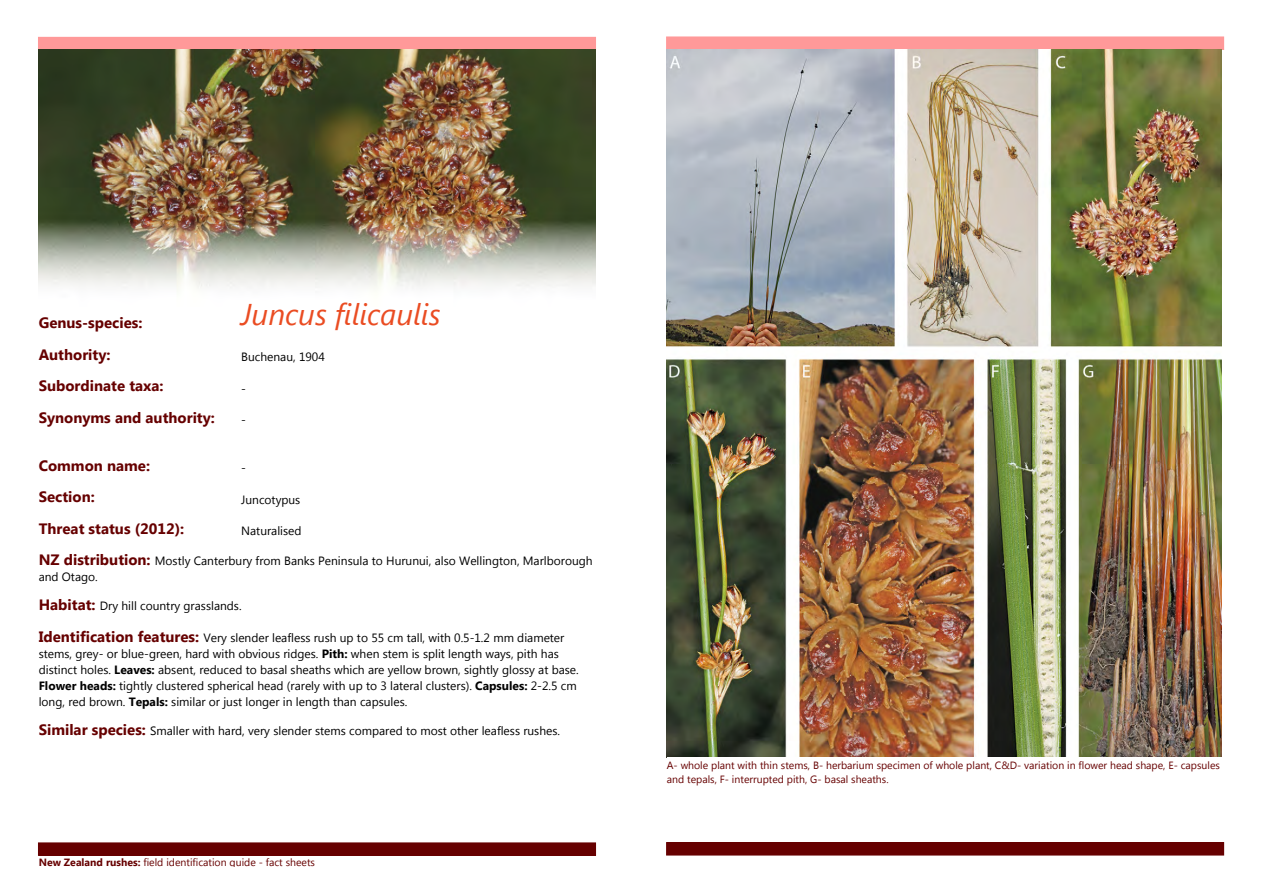
<style>
.page{position:relative;width:1263px;height:893px;background:#fff}
.page>*{position:absolute;margin:0;border:0;box-sizing:border-box;transform-origin:0 0}
.t1{font:italic 30px "Segoe UI";color:#ea4c22}
.t2{font:700 15px/31.5px "Segoe UI";color:#600}
.t3{font:12px/15.9px "Segoe UI";color:#000}
.t4{font:10.5px/14px "Segoe UI";color:#600}
.s1{font-weight:700;font-size:15px;color:#600}
.s2{font-weight:700}
</style>
<div class="page">
<div style="left:667px;top:37px;width:556px;height:12px;background:#f99"></div>
<div style="left:666px;top:36px;width:558px;height:14px;border:2px solid #f99"></div>
<img style="left:667px;top:49px;width:554px;height:708px">
<div style="left:667px;top:843px;width:556px;height:12px;background:#600"></div>
<div style="left:666px;top:842px;width:558px;height:13px;border:2px solid #600"></div>
<div style="left:39px;top:38px;width:556px;height:12px;background:#f99"></div>
<div style="left:38px;top:37px;width:558px;height:13px;border:2px solid #f99"></div>
<img style="left:39px;top:50px;width:556px;height:240px">
<div style="left:39px;top:843px;width:556px;height:12px;background:#600"></div>
<div style="left:38px;top:842px;width:558px;height:14px;border:2px solid #600"></div>
<p class="t2" style="left:39px;top:306px;width:105px">Genus-species:</p>
<h1 class="t1" style="left:241px;top:293px;width:201px">Juncus filicaulis</h1>
<p class="t2" style="left:39px;top:338px;width:178px">Authority:<br>Subordinate taxa:<br>Synonyms and authority:</p>
<p class="t2" style="left:39px;top:449px;width:147px">Common name:<br>Section:<br>Threat status (2012):</p>
<p class="t3" style="left:241px;top:348px;width:85px">Buchenau, 1904</p>
<p class="t3" style="left:241px;top:380px;width:6px">-</p>
<p class="t3" style="left:241px;top:411px;width:6px">-</p>
<p class="t3" style="left:241px;top:459px;width:6px">-</p>
<p class="t3" style="left:241px;top:491px;width:61px">Juncotypus</p>
<p class="t3" style="left:241px;top:522px;width:62px">Naturalised</p>
<p class="t3" style="left:39px;top:553px;width:555px"><span class="s1">NZ distribution:</span> Mostly Canterbury from Banks Peninsula to Hurunui, also Wellington, Marlborough and Otago.</p>
<p class="t3" style="left:39px;top:598px;width:204px"><span class="s1">Habitat:</span> Dry hill country grasslands.</p>
<p class="t3" style="left:39px;top:629px;width:542px"><span class="s1">Identification features:</span> Very slender leafless rush up to 55 cm tall, with 0.5-1.2 mm diameter stems, grey- or blue-green, hard with obvious ridges. <span class="s2">Pith:</span> when stem is split length ways, pith has distinct holes. <span class="s2">Leaves:</span> absent, reduced to basal sheaths which are yellow brown, sightly glossy at base.<br><span class="s2">Flower heads:</span> tightly clustered spherical head (rarely with up to 3 lateral clusters). <span class="s2">Capsules:</span> 2-2.5 cm long, red brown. <span class="s2">Tepals:</span> similar or just longer in length than capsules.</p>
<p class="t3" style="left:39px;top:722px;width:523px"><span class="s1">Similar species:</span> Smaller with hard, very slender stems compared to most other leafless rushes.</p>
<p class="t4" style="left:39px;top:855px;width:278px"><span class="s2">New Zealand rushes:</span> field identification guide - fact sheets</p>
<p class="t4" style="left:667px;top:757px;width:555px">A- whole plant with thin stems, B- herbarium specimen of whole plant, C&amp;D- variation in flower head shape, E- capsules and tepals, F- interrupted pith, G- basal sheaths.</p>
</div>
